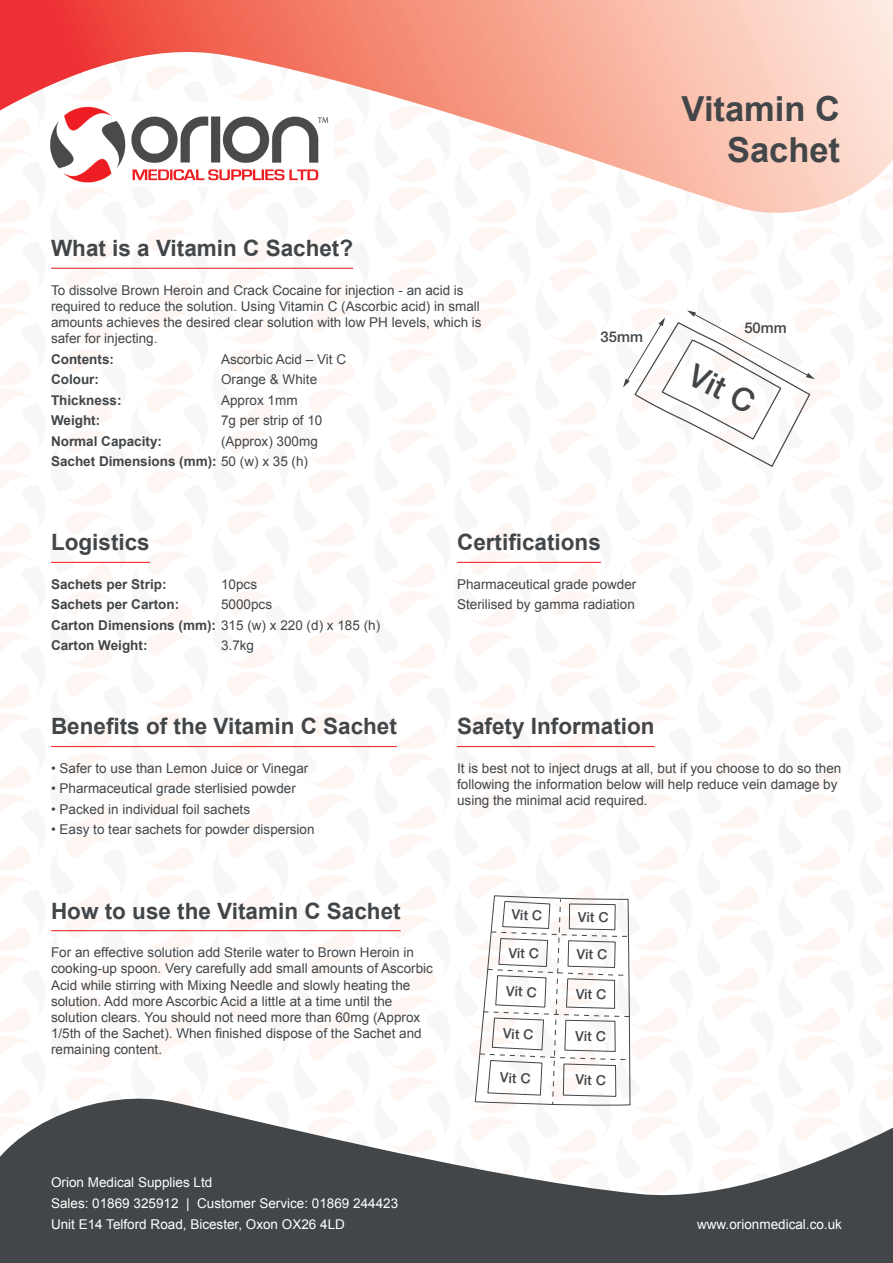
<style>
.page{position:relative;width:893px;height:1263px;background:#fff}
.page>*{position:absolute;margin:0;border:0;box-sizing:border-box;transform-origin:0 0}
.t1{font:700 34.5px "Arial";color:#424649}
.t2{font:500 31.8px "Helvetica Neue";color:#424649}
.t3{font:700 22.5px "Arial";color:#424649}
.t4{font:500 14.85px "Helvetica Neue";color:#424649}
.t5{font:500 13.95px "Helvetica Neue";color:#424649}
.t6{font:13.5px/16.2px "Arial";color:#424649}
.t7{font:700 13.5px "Arial";color:#424649}
.t8{font:13.5px "Arial";color:#fff}
.s1{font-weight:400}
</style>
<div class="page">
<svg style="left:0;top:0;width:893px;height:216px"></svg>
<svg style="left:0;top:1047px;width:893px;height:216px;fill:#424649"></svg>
<hr style="left:51px;top:268px;width:302px;height:1px;background:#ee3034">
<hr style="left:457px;top:562px;width:144px;height:1px;background:#ee3034">
<hr style="left:51px;top:562px;width:99px;height:1px;background:#ee3034">
<hr style="left:51px;top:746px;width:346px;height:1px;background:#ee3034">
<hr style="left:457px;top:746px;width:198px;height:1px;background:#ee3034">
<hr style="left:51px;top:930px;width:350px;height:1px;background:#ee3034">
<img style="left:49px;top:102px;width:285px;height:84px">
<svg style="left:623px;top:310px;width:192px;height:157px"></svg>
<svg style="left:475px;top:895px;width:155px;height:211px"></svg>
<p class="t3" style="left:51px;top:233px;width:304px">What is a Vitamin C Sachet?</p>
<p class="t6" style="left:51px;top:282px;width:432px">To dissolve Brown Heroin and Crack Cocaine for injection - an acid is required to reduce the solution. Using Vitamin C (Ascorbic acid) in small amounts achieves the desired clear solution with low PH levels, which is safer for injecting.</p>
<p class="t7" style="left:51px;top:350px;width:64px">Contents:</p>
<p class="t6" style="left:221px;top:351px;width:127px">Ascorbic Acid – Vit C</p>
<p class="t7" style="left:51px;top:370px;width:49px">Colour:</p>
<p class="t6" style="left:221px;top:372px;width:98px">Orange &amp; White</p>
<p class="t7" style="left:51px;top:391px;width:72px">Thickness:</p>
<p class="t6" style="left:221px;top:392px;width:78px">Approx 1mm</p>
<p class="t7" style="left:51px;top:411px;width:51px">Weight:</p>
<p class="t6" style="left:221px;top:412px;width:103px">7g per strip of 10</p>
<p class="t7" style="left:51px;top:432px;width:113px">Normal Capacity:</p>
<p class="t6" style="left:221px;top:433px;width:98px">(Approx) 300mg</p>
<p class="t7" style="left:51px;top:452px;width:259px">Sachet Dimensions (mm): <span class="s1">50 (w) x 35 (h)</span></p>
<p class="t4" style="left:601px;top:328px;width:44px">35mm</p>
<p class="t3" style="left:51px;top:527px;width:100px">Logistics</p>
<p class="t7" style="left:51px;top:575px;width:117px">Sachets per Strip:</p>
<p class="t6" style="left:221px;top:576px;width:38px">10pcs</p>
<p class="t7" style="left:51px;top:596px;width:130px">Sachets per Carton:</p>
<p class="t6" style="left:221px;top:597px;width:53px">5000pcs</p>
<p class="t7" style="left:51px;top:616px;width:331px">Carton Dimensions (mm): <span class="s1">315 (w) x 220 (d) x 185 (h)</span></p>
<p class="t7" style="left:51px;top:636px;width:98px">Carton Weight:</p>
<p class="t6" style="left:221px;top:637px;width:35px">3.7kg</p>
<p class="t3" style="left:457px;top:527px;width:145px">Certifications</p>
<p class="t6" style="left:457px;top:576px;width:181px">Pharmaceutical grade powder</p>
<p class="t6" style="left:457px;top:597px;width:179px">Sterilised by gamma radiation</p>
<p class="t1" style="left:682px;top:85px;width:160px">Vitamin C</p>
<p class="t1" style="left:727px;top:127px;width:115px">Sachet</p>
<p class="t4" style="left:744px;top:319px;width:44px">50mm</p>
<p class="t2" style="left:699px;top:356px;width:71px;rotate:27deg">Vit C</p>
<p class="t3" style="left:51px;top:711px;width:347px">Benefits of the Vitamin C Sachet</p>
<p class="t6" style="left:51px;top:760px;width:259px">• Safer to use than Lemon Juice or Vinegar</p>
<p class="t6" style="left:51px;top:781px;width:246px">• Pharmaceutical grade sterlisied powder</p>
<p class="t6" style="left:51px;top:801px;width:201px">• Packed in individual foil sachets</p>
<p class="t6" style="left:51px;top:822px;width:265px">• Easy to tear sachets for powder dispersion</p>
<p class="t3" style="left:457px;top:711px;width:199px">Safety Information</p>
<p class="t6" style="left:457px;top:760px;width:386px">It is best not to inject drugs at all, but if you choose to do so then following the information below will help reduce vein damage by using the minimal acid required.</p>
<p class="t3" style="left:51px;top:896px;width:351px">How to use the Vitamin C Sachet</p>
<p class="t6" style="left:51px;top:944px;width:383px">For an effective solution add Sterile water to Brown Heroin in cooking-up spoon. Very carefully add small amounts of Ascorbic Acid while stirring with Mixing Needle and slowly heating the solution. Add more Ascorbic Acid a little at a time until the solution clears. You should not need more than 60mg (Approx 1/5th of the Sachet). When finished dispose of the Sachet and remaining content.</p>
<p class="t5" style="left:512px;top:906px;width:32px;rotate:3deg">Vit C</p>
<p class="t5" style="left:509px;top:944px;width:32px;rotate:2deg">Vit C</p>
<p class="t5" style="left:507px;top:982px;width:32px;rotate:3deg">Vit C</p>
<p class="t5" style="left:503px;top:1025px;width:32px;rotate:3deg">Vit C</p>
<p class="t5" style="left:500px;top:1069px;width:32px;rotate:2deg">Vit C</p>
<p class="t5" style="left:578px;top:908px;width:32px;rotate:1deg">Vit C</p>
<p class="t5" style="left:577px;top:945px;width:32px;rotate:2deg">Vit C</p>
<p class="t5" style="left:576px;top:985px;width:32px;rotate:2deg">Vit C</p>
<p class="t5" style="left:576px;top:1027px;width:32px;rotate:2deg">Vit C</p>
<p class="t5" style="left:576px;top:1071px;width:32px;rotate:2deg">Vit C</p>
<p class="t8" style="left:51px;top:1173px;width:163px">Orion Medical Supplies Ltd</p>
<p class="t8" style="left:51px;top:1194px;width:349px">Sales: 01869 325912 | Customer Service: 01869 244423</p>
<p class="t8" style="left:51px;top:1215px;width:295px">Unit E14 Telford Road, Bicester, Oxon OX26 4LD</p>
<p class="t8" style="left:697px;top:1215px;width:146px">www.orionmedical.co.uk</p>
</div>
